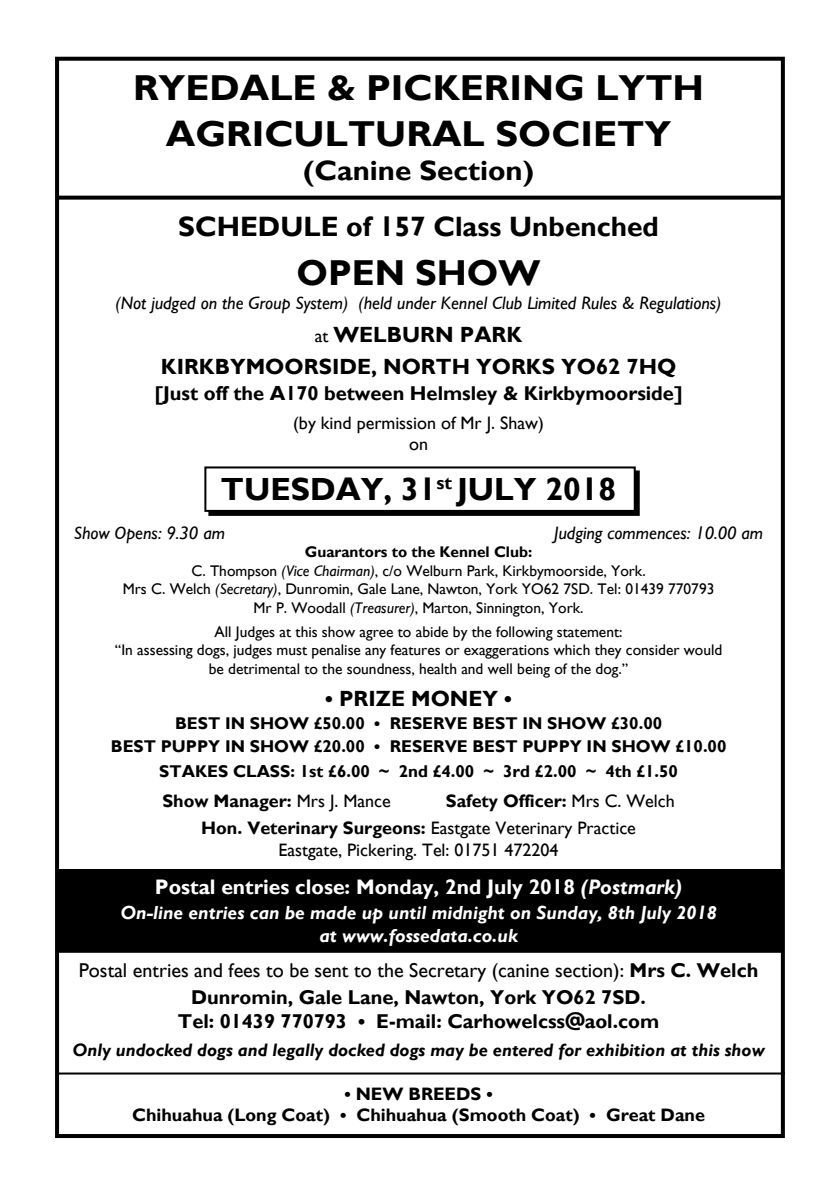
<style>
.page{position:relative;width:840px;height:1191px;background:#fff}
.page>*{position:absolute;margin:0;border:0;box-sizing:border-box;transform-origin:0 0}
.t1{font:700 36px/46.4px "Gill Sans";color:#000;text-align:center;scale:1.05 1}
.t2{font:700 36px "Gill Sans";color:#000}
.t3{font:700 32px "Gill Sans";color:#000}
.t4{font:700 28px/56.2px "Gill Sans";color:#000;text-align:center;scale:1.05 1}
.t5{font:700 22px "Gill Sans";color:#000}
.t6{font:700 21px "Gill Sans";color:#fff}
.t7{font:20px/26.8px "Gill Sans";color:#000;text-align:center}
.t8{font:700 20px "Gill Sans";color:#000}
.t9{font:italic 700 19px/22.8px "Gill Sans";color:#fff;text-align:center}
.t10{font:700 18px/27.2px "Gill Sans";color:#000}
.t11{font:italic 18px "Gill Sans";color:#000}
.t12{font:italic 700 18px "Gill Sans";color:#000}
.t13{font:18px/21.6px "Gill Sans";color:#000;text-align:center}
.t14{font:700 17px/23.8px "Gill Sans";color:#000;text-align:center}
.t15{font:15.4px/18.4px "Gill Sans";color:#000;text-align:center}
.s1{font-weight:400;font-size:18px}
.s2{font-weight:700}
.s3{font-style:italic}
.s4{font-weight:400}
</style>
<div class="page">
<div style="left:209px;top:471px;width:429px;height:44px;background:#000"></div>
<div style="left:208px;top:470px;width:431px;height:46px;border:2px solid #000"></div>
<div style="left:57px;top:869px;width:725px;height:83px;background:#000"></div>
<div style="left:55px;top:57px;width:729px;height:1081px;border:4px solid #000"></div>
<svg style="left:57px;top:196px;width:725px;height:4px;background:#161616"></svg>
<div style="left:205px;top:467px;width:429px;height:44px;background:#fff"></div>
<div style="left:204px;top:466px;width:431px;height:46px;border:2px solid #000"></div>
<hr style="left:57px;top:1072px;width:727px;height:2px;background:#000">
<h1 class="t1" style="left:133px;top:65px;width:545px">RYEDALE &amp; PICKERING LYTH<br>AGRICULTURAL SOCIETY</h1>
<h3 class="t4" style="left:178px;top:142px;width:459px">(Canine Section)<br>SCHEDULE of 157 Class Unbenched</h3>
<h1 class="t2" style="left:296px;top:251px;width:245px">OPEN SHOW</h1>
<p class="t11" style="left:115px;top:293px;width:607px">(Not judged on the Group System) (held under Kennel Club Limited Rules &amp; Regulations)</p>
<h3 class="t5" style="left:314px;top:321px;width:209px"><span class="s1">at</span> WELBURN PARK</h3>
<h3 class="t5" style="left:161px;top:353px;width:31px">Kirkby</h3>
<h3 class="t5" style="left:246px;top:353px;width:36px">moorside</h3>
<h3 class="t5" style="left:371px;top:353px;width:306px">, NORTH YORKS YO62 7HQ</h3>
<p class="t8" style="left:154px;top:381px;width:529px">[Just off the A170 between Helmsley &amp; Kirkbymoorside]</p>
<p class="t13" style="left:293px;top:412px;width:252px">(by kind permission of Mr J. Shaw) on</p>
<h2 class="t3" style="left:221px;top:470px;width:396px">TUESDAY, 31<sup>st</sup> JULY 2018</h2>
<p class="t11" style="left:74px;top:522px;width:153px">Show Opens: 9.30 am</p>
<p class="t11" style="left:554px;top:522px;width:210px">Judging commences: 10.00 am</p>
<p class="t15" style="left:123px;top:543px;width:593px"><span class="s2">Guarantors to the Kennel Club:<br></span>C. Thompson <span class="s3">(Vice Chairman)</span>, c/o Welburn Park, Kirkbymoorside, York.<br>Mrs C. Welch <span class="s3">(Secretary)</span>, Dunromin, Gale Lane, Nawton, York YO62 7SD. Tel: 01439 770793<br>Mr P. Woodall <span class="s3">(Treasurer)</span>, Marton, Sinnington, York.</p>
<p class="t15" style="left:115px;top:622px;width:608px">All Judges at this show agree to abide by the following statement:<br>“In assessing dogs, judges must penalise any features or exaggerations which they consider would be detrimental to the soundness, health and well being of the dog.”</p>
<h3 class="t5" style="left:325px;top:685px;width:188px">• PRIZE MONEY •</h3>
<p class="t14" style="left:111px;top:711px;width:616px">BEST IN SHOW £50.00 • RESERVE BEST IN SHOW £30.00<br>BEST PUPPY IN SHOW £20.00 • RESERVE BEST PUPPY IN SHOW £10.00<br>STAKES CLASS: 1st £6.00 ~ 2nd £4.00 ~ 3rd £2.00 ~ 4th £1.50</p>
<p class="t10" style="left:162px;top:787px;width:230px">Show Manager: <span class="s4">Mrs J. Mance</span></p>
<p class="t10" style="left:201px;top:787px;width:474px;text-indent:244px">Safety Officer: <span class="s4">Mrs C. Welch<br></span>Hon. Veterinary Surgeons: <span class="s4">Eastgate Veterinary Practice</span></p>
<p class="t13" style="left:278px;top:839px;width:281px">Eastgate, Pickering. Tel: 01751 472204</p>
<h3 class="t6" style="left:155px;top:874px;width:528px">Postal entries close: Monday, 2nd July 2018 <span class="s3">(Postmark)</span></h3>
<p class="t9" style="left:120px;top:902px;width:597px">On-line entries can be made up until midnight on Sunday, 8th July 2018 at www.fossedata.co.uk</p>
<p class="t7" style="left:79px;top:957px;width:680px">Postal entries and fees to be sent to the Secretary (canine section): <span class="s2">Mrs C. Welch<br>Dunromin, Gale Lane, Nawton, York YO62 7SD.</span></p>
<p class="t8" style="left:178px;top:1009px;width:482px">Tel: 01439 770793 • E-mail: Carhowelcss@aol.com</p>
<p class="t12" style="left:72px;top:1039px;width:693px">Only undocked dogs and legally docked dogs may be entered for exhibition at this show</p>
<p class="t10" style="left:132px;top:1083px;width:574px;line-height:21.6px;text-align:center">• NEW BREEDS •<br>Chihuahua (Long Coat) • Chihuahua (Smooth Coat) • Great Dane</p>
</div>
